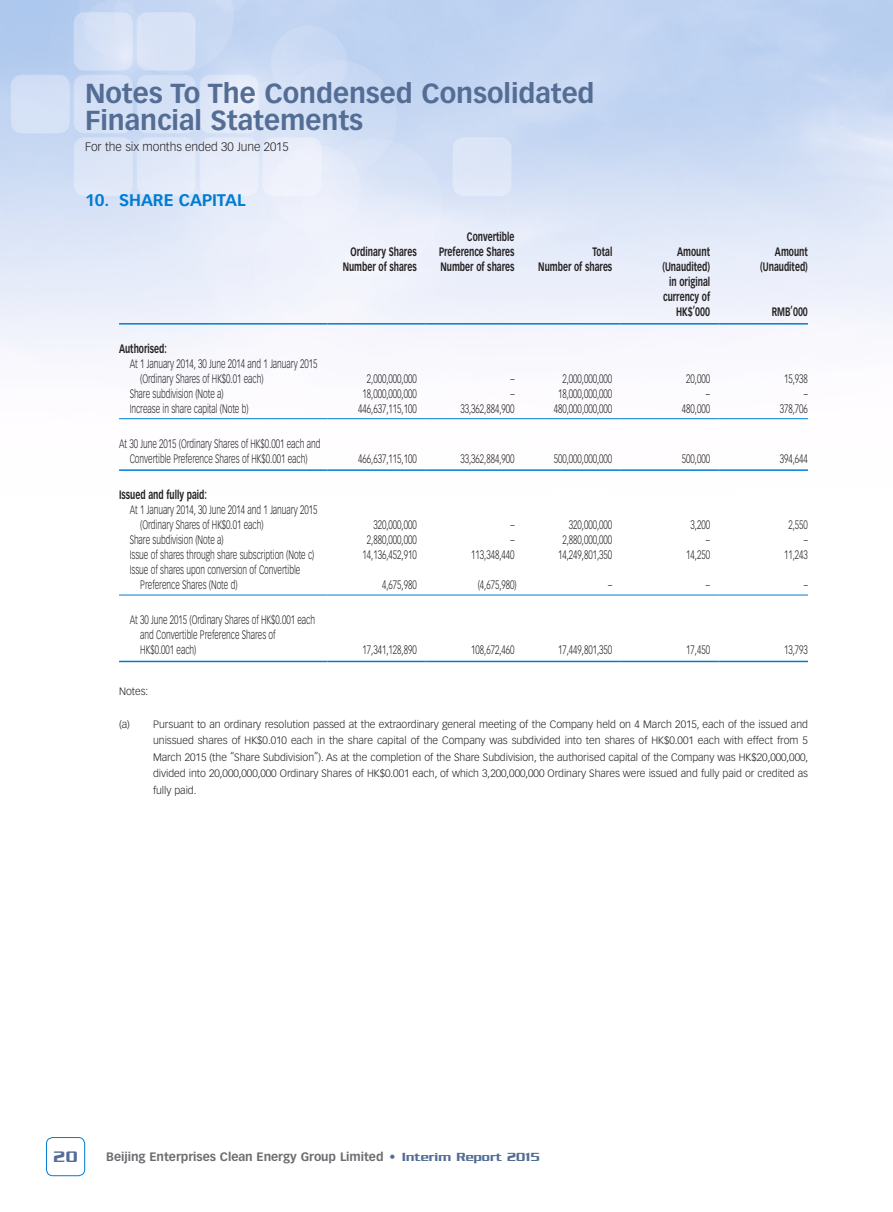
<style>
.page{position:relative;width:893px;height:1212px;background:#fff}
.page>*{position:absolute;margin:0;border:0;box-sizing:border-box;transform-origin:0 0}
.t1{font:700 27px/27px "Vectora LT Std";letter-spacing:-.005em;color:#546d95}
.Heading_1{font:700 16.5px "Vectora LT Std";color:#007cd0}
.t2{font:500 16.5px "Serpentine Std";color:#546d95}
.Body_Text{font:300 12px/15px "Vectora LT Std";letter-spacing:-.005em;color:#231f20;scale:.7 1}
.Body_Text-2{font:700 12px "Vectora LT Std";color:#231f20;scale:.7 1}
.t3{font:700 12px "Vectora LT Std";letter-spacing:-.005em;color:#6c6d70}
.Body_Text-3{font:300 12px "Vectora LT Std";letter-spacing:-.005em;color:#231f20}
.Notes{font:300 10.5px/16.5px "Vectora LT Std";letter-spacing:-.005em;color:#231f20;text-align:justify}
.s1{font-weight:300;color:#546d95}
.s2{font-family:"Serpentine Std";font-weight:500;font-size:12.75px;color:#546d95}
</style>
<div class="page">
<img style="left:0;top:0;width:893px;height:1177px">
<div style="left:46px;top:1137px;width:39px;height:39px;border:1px solid #007cd0;border-radius:6px"></div>
<hr style="left:119px;top:323px;width:208px;height:2px;background:#007cd0">
<hr style="left:327px;top:323px;width:98px;height:2px;background:#007cd0">
<hr style="left:425px;top:323px;width:98px;height:2px;background:#007cd0">
<hr style="left:523px;top:323px;width:98px;height:2px;background:#007cd0">
<hr style="left:621px;top:323px;width:98px;height:2px;background:#007cd0">
<hr style="left:719px;top:323px;width:89px;height:2px;background:#007cd0">
<hr style="left:119px;top:418px;width:208px;height:1px;background:#007cd0">
<hr style="left:327px;top:418px;width:98px;height:1px;background:#007cd0">
<hr style="left:425px;top:418px;width:98px;height:1px;background:#007cd0">
<hr style="left:523px;top:418px;width:98px;height:1px;background:#007cd0">
<hr style="left:621px;top:418px;width:98px;height:1px;background:#007cd0">
<hr style="left:719px;top:418px;width:89px;height:1px;background:#007cd0">
<hr style="left:119px;top:469px;width:208px;height:2px;background:#007cd0">
<hr style="left:327px;top:469px;width:98px;height:2px;background:#007cd0">
<hr style="left:425px;top:469px;width:98px;height:2px;background:#007cd0">
<hr style="left:523px;top:469px;width:98px;height:2px;background:#007cd0">
<hr style="left:621px;top:469px;width:98px;height:2px;background:#007cd0">
<hr style="left:719px;top:469px;width:89px;height:2px;background:#007cd0">
<hr style="left:119px;top:595px;width:208px;height:1px;background:#007cd0">
<hr style="left:327px;top:595px;width:98px;height:1px;background:#007cd0">
<hr style="left:425px;top:595px;width:98px;height:1px;background:#007cd0">
<hr style="left:523px;top:595px;width:98px;height:1px;background:#007cd0">
<hr style="left:621px;top:595px;width:98px;height:1px;background:#007cd0">
<hr style="left:719px;top:595px;width:89px;height:1px;background:#007cd0">
<hr style="left:119px;top:661px;width:208px;height:1px;background:#007cd0">
<hr style="left:327px;top:661px;width:98px;height:1px;background:#007cd0">
<hr style="left:425px;top:661px;width:98px;height:1px;background:#007cd0">
<hr style="left:523px;top:661px;width:98px;height:1px;background:#007cd0">
<hr style="left:621px;top:661px;width:98px;height:1px;background:#007cd0">
<hr style="left:719px;top:661px;width:89px;height:1px;background:#007cd0">
<h1 class="t1" style="left:85px;top:80px;width:511px">Notes To The Condensed Consolidated<br>Financial Statements</h1>
<p class="Body_Text-3" style="left:85px;top:140px;width:205px">For the six months ended 30 June 2015</p>
<p class="Heading_1" style="left:85px;top:190px;width:162px">10. SHARE CAPITAL</p>
<p class="Body_Text-2" style="left:119px;top:341px;width:70px">Authorised:</p>
<p class="Body_Text" style="left:140px;top:356px;width:255px;text-indent:-11px">At 1 January 2014, 30 June 2014 and 1 January 2015 (Ordinary Shares of HK$0.01 each)</p>
<p class="Body_Text-2" style="left:351px;top:244px;width:96px">Ordinary Shares</p>
<p class="Body_Text-2" style="left:467px;top:229px;width:69px">Convertible</p>
<p class="Body_Text-2" style="left:439px;top:244px;width:109px">Preference Shares</p>
<p class="Body_Text-2" style="left:592px;top:244px;width:30px">Total</p>
<p class="Body_Text-2" style="left:677px;top:244px;width:49px">Amount</p>
<p class="Body_Text-2" style="left:775px;top:244px;width:49px">Amount</p>
<p class="Body_Text-2" style="left:343px;top:259px;width:107px">Number of shares</p>
<p class="Body_Text-2" style="left:440px;top:259px;width:107px">Number of shares</p>
<p class="Body_Text-2" style="left:538px;top:259px;width:107px">Number of shares</p>
<p class="Body_Text-2" style="left:662px;top:259px;width:70px">(Unaudited)</p>
<p class="Body_Text-2" style="left:760px;top:259px;width:70px">(Unaudited)</p>
<p class="Body_Text-2" style="left:669px;top:274px;width:60px">in original</p>
<p class="Body_Text-2" style="left:663px;top:289px;width:68px">currency of</p>
<p class="Body_Text-2" style="left:676px;top:304px;width:50px">HK$’000</p>
<p class="Body_Text-2" style="left:772px;top:304px;width:53px">RMB’000</p>
<p class="Body_Text" style="left:367px;top:371px;width:73px">2,000,000,000</p>
<p class="Body_Text" style="left:510px;top:371px;width:7px">–</p>
<p class="Body_Text" style="left:562px;top:371px;width:73px">2,000,000,000</p>
<p class="Body_Text" style="left:686px;top:371px;width:36px">20,000</p>
<p class="Body_Text" style="left:784px;top:371px;width:36px">15,938</p>
<p class="Body_Text" style="left:130px;top:386px;width:136px">Share subdivision (Note a)</p>
<p class="Body_Text" style="left:363px;top:386px;width:79px">18,000,000,000</p>
<p class="Body_Text" style="left:510px;top:386px;width:7px">–</p>
<p class="Body_Text" style="left:558px;top:386px;width:79px">18,000,000,000</p>
<p class="Body_Text" style="left:706px;top:386px;width:7px">–</p>
<p class="Body_Text" style="left:804px;top:386px;width:7px">–</p>
<p class="Body_Text" style="left:130px;top:401px;width:171px">Increase in share capital (Note b)</p>
<p class="Body_Text" style="left:358px;top:401px;width:85px">446,637,115,100</p>
<p class="Body_Text" style="left:460px;top:401px;width:79px">33,362,884,900</p>
<p class="Body_Text" style="left:554px;top:401px;width:85px">480,000,000,000</p>
<p class="Body_Text" style="left:682px;top:401px;width:42px">480,000</p>
<p class="Body_Text" style="left:780px;top:401px;width:42px">378,706</p>
<p class="Body_Text" style="left:119px;top:436px;width:289px;text-align:center">At 30 June 2015 (Ordinary Shares of HK$0.001 each and<br>Convertible Preference Shares of HK$0.001 each)</p>
<p class="Body_Text" style="left:358px;top:451px;width:85px">466,637,115,100</p>
<p class="Body_Text" style="left:460px;top:451px;width:79px">33,362,884,900</p>
<p class="Body_Text" style="left:554px;top:451px;width:85px">500,000,000,000</p>
<p class="Body_Text" style="left:682px;top:451px;width:42px">500,000</p>
<p class="Body_Text" style="left:780px;top:451px;width:42px">394,644</p>
<p class="Body_Text-2" style="left:119px;top:488px;width:127px">Issued and fully paid:</p>
<p class="Body_Text" style="left:140px;top:503px;width:255px;text-indent:-11px">At 1 January 2014, 30 June 2014 and 1 January 2015 (Ordinary Shares of HK$0.01 each)</p>
<p class="Body_Text" style="left:373px;top:518px;width:63px">320,000,000</p>
<p class="Body_Text" style="left:510px;top:518px;width:7px">–</p>
<p class="Body_Text" style="left:569px;top:518px;width:63px">320,000,000</p>
<p class="Body_Text" style="left:691px;top:518px;width:29px">3,200</p>
<p class="Body_Text" style="left:788px;top:518px;width:29px">2,550</p>
<p class="Body_Text" style="left:130px;top:533px;width:136px">Share subdivision (Note a)</p>
<p class="Body_Text" style="left:367px;top:533px;width:73px">2,880,000,000</p>
<p class="Body_Text" style="left:510px;top:533px;width:7px">–</p>
<p class="Body_Text" style="left:562px;top:533px;width:73px">2,880,000,000</p>
<p class="Body_Text" style="left:706px;top:533px;width:7px">–</p>
<p class="Body_Text" style="left:804px;top:533px;width:7px">–</p>
<p class="Body_Text" style="left:130px;top:548px;width:265px">Issue of shares through share subscription (Note c)</p>
<p class="Body_Text" style="left:363px;top:548px;width:79px">14,136,452,910</p>
<p class="Body_Text" style="left:471px;top:548px;width:63px">113,348,440</p>
<p class="Body_Text" style="left:558px;top:548px;width:79px">14,249,801,350</p>
<p class="Body_Text" style="left:686px;top:548px;width:36px">14,250</p>
<p class="Body_Text" style="left:784px;top:548px;width:36px">11,243</p>
<p class="Body_Text" style="left:140px;top:563px;width:230px;text-indent:-11px">Issue of shares upon conversion of Convertible<br>Preference Shares (Note d)</p>
<p class="Body_Text" style="left:382px;top:578px;width:51px">4,675,980</p>
<p class="Body_Text" style="left:478px;top:578px;width:57px">(4,675,980)</p>
<p class="Body_Text" style="left:608px;top:578px;width:7px">–</p>
<p class="Body_Text" style="left:706px;top:578px;width:7px">–</p>
<p class="Body_Text" style="left:804px;top:578px;width:7px">–</p>
<p class="Body_Text" style="left:140px;top:612px;width:251px;text-indent:-11px">At 30 June 2015 (Ordinary Shares of HK$0.001 each and Convertible Preference Shares of<br>HK$0.001 each)</p>
<p class="Body_Text" style="left:363px;top:642px;width:79px">17,341,128,890</p>
<p class="Body_Text" style="left:471px;top:642px;width:63px">108,672,460</p>
<p class="Body_Text" style="left:558px;top:642px;width:79px">17,449,801,350</p>
<p class="Body_Text" style="left:686px;top:642px;width:36px">17,450</p>
<p class="Body_Text" style="left:784px;top:642px;width:36px">13,793</p>
<p class="Notes" style="left:119px;top:683px;width:31px">Notes:</p>
<p class="Notes" style="left:153px;top:716px;width:657px;text-indent:-34px">(a) Pursuant to an ordinary resolution passed at the extraordinary general meeting of the Company held on 4 March 2015, each of the issued and unissued shares of HK$0.010 each in the share capital of the Company was subdivided into ten shares of HK$0.001 each with effect from 5<br>March 2015 (the “Share Subdivision”). As at the completion of the Share Subdivision, the authorised capital of the Company was HK$20,000,000, divided into 20,000,000,000 Ordinary Shares of HK$0.001 each, of which 3,200,000,000 Ordinary Shares were issued and fully paid or credited as fully paid.</p>
<h2 class="t2" style="left:54px;top:1147px;width:26px">20</h2>
<p class="t3" style="left:106px;top:1149px;width:435px">Beijing Enterprises Clean Energy Group Limited <span class="s1">•</span> <span class="s2">Interim Report 2015</span></p>
</div>
